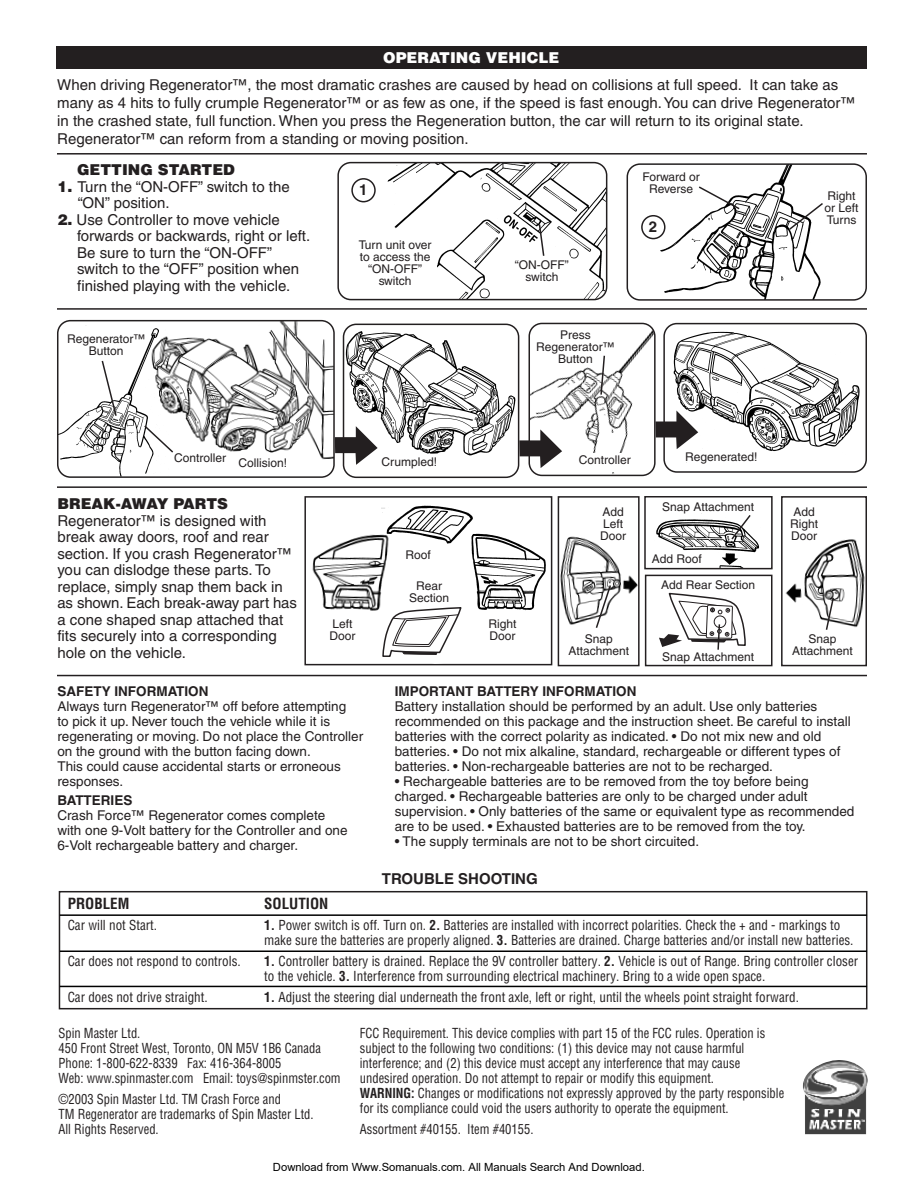
<style>
.page{position:relative;width:918px;height:1188px;background:#fff}
.page>*{position:absolute;margin:0;border:0;box-sizing:border-box;transform-origin:0 0}
.t1{font:15px/16.5px "Helvetica";color:#231f20}
.t2{font:900 15px "Helvetica";color:#231f20}
.t3{font:700 15px "Helvetica";color:#231f20}
.t4{font:900 15px "Helvetica";color:#fff}
.t5{font:700 condensed 15px "Helvetica";color:#231f20}
.t6{font:13.5px/15px "Helvetica";color:#231f20}
.t7{font:condensed 13.5px/15px "Helvetica";color:#231f20;scale:.93 1}
.t8{font:condensed 13.5px/15px "Helvetica";color:#231f20}
.t9{font:700 13.5px "Helvetica";color:#231f20}
.t10{font:12px/12px "Helvetica";color:#231f20;text-align:center}
.t11{font:11.25px "Arial";color:#000}
.t12{font:700 condensed 3px "Helvetica";color:#fff;scale:1.05 1}
.s1{font-weight:900}
.s2{font-weight:700}
</style>
<div class="page">
<div style="left:304px;top:496px;width:248px;height:169px;border:2px solid #231f20"></div>
<img style="left:381px;top:505px;width:99px;height:39px">
<hr style="left:57px;top:153px;width:810px;height:2px;background:#231f20">
<hr style="left:57px;top:308px;width:810px;height:2px;background:#231f20">
<svg style="left:64px;top:320px;width:271px;height:158px"></svg>
<hr style="left:57px;top:486px;width:810px;height:2px;background:#231f20">
<img style="left:561px;top:536px;width:76px;height:89px">
<div style="left:558px;top:496px;width:82px;height:170px;border:2px solid #231f20"></div>
<hr style="left:57px;top:675px;width:810px;height:1px;background:#231f20">
<svg style="left:627px;top:163px;width:240px;height:138px"></svg>
<img style="left:57px;top:320px;width:113px;height:156px">
<img style="left:469px;top:534px;width:77px;height:77px">
<img style="left:312px;top:533px;width:78px;height:78px">
<div style="left:645px;top:575px;width:127px;height:91px;border:2px solid #231f20"></div>
<img style="left:656px;top:513px;width:103px;height:53px">
<div style="left:644px;top:496px;width:129px;height:73px;border:2px solid #231f20"></div>
<img style="left:785px;top:539px;width:79px;height:89px">
<div style="left:781px;top:496px;width:86px;height:170px;border:2px solid #231f20"></div>
<svg style="left:335px;top:323px;width:532px;height:155px"></svg>
<svg style="left:337px;top:162px;width:270px;height:138px"></svg>
<svg style="left:143px;top:424px;width:32px;height:30px"></svg>
<svg style="left:101px;top:359px;width:17px;height:59px"></svg>
<svg style="left:730px;top:513px;width:22px;height:28px"></svg>
<svg style="left:825px;top:596px;width:10px;height:34px"></svg>
<svg style="left:595px;top:584px;width:17px;height:44px"></svg>
<div style="left:57px;top:46px;width:810px;height:22px;background:#231f20"></div>
<div style="left:59px;top:891px;width:808px;height:118px;border:2px solid #231f20"></div>
<hr style="left:60px;top:914px;width:807px;height:2px;background:#000">
<hr style="left:60px;top:951px;width:807px;height:1px;background:#000">
<hr style="left:60px;top:986px;width:807px;height:1px;background:#000">
<img style="left:803px;top:1060px;width:65px;height:74px">
<svg style="left:382px;top:593px;width:92px;height:71px"></svg>
<svg style="left:659px;top:594px;width:87px;height:56px"></svg>
<p class="t4" style="left:383px;top:48px;width:178px">OPERATING VEHICLE</p>
<p class="t1" style="left:57px;top:75px;width:800px;line-height:18px">When driving Regenerator™, the most dramatic crashes are caused by head on collisions at full speed. It can take as many as 4 hits to fully crumple Regenerator™ or as few as one, if the speed is fast enough.You can drive Regenerator™ in the crashed state, full function. When you press the Regeneration button, the car will return to its original state.<br>Regenerator™ can reform from a standing or moving position.</p>
<p class="t2" style="left:77px;top:160px;width:159px">GETTING STARTED</p>
<p class="t1" style="left:78px;top:178px;width:214px;text-indent:-20px"><span class="s1">1.</span> Turn the “ON-OFF” switch to the “ON” position.</p>
<p class="t1" style="left:77px;top:211px;width:235px;text-indent:-20px"><span class="s1">2.</span> Use Controller to move vehicle forwards or backwards, right or left.<br>Be sure to turn the “ON-OFF” switch to the “OFF” position when finished playing with the vehicle.</p>
<p class="t10" style="left:642px;top:171px;width:59px">Forward or<br>Reverse</p>
<p class="t3" style="left:359px;top:181px;width:10px">1</p>
<p class="t10" style="left:825px;top:190px;width:36px;text-align:left">Right or Left<br>Turns</p>
<p class="t3" style="left:649px;top:218px;width:10px">2</p>
<p class="t10" style="left:359px;top:239px;width:74px">Turn unit over to access the “ON-OFF” switch</p>
<p class="t10" style="left:515px;top:258px;width:55px">“ON-OFF” switch</p>
<p class="t10" style="left:67px;top:333px;width:80px">Regenerator™<br>Button</p>
<p class="t10" style="left:536px;top:329px;width:80px">Press<br>Regenerator™<br>Button</p>
<p class="t10" style="left:174px;top:452px;width:54px">Controller</p>
<p class="t10" style="left:238px;top:457px;width:50px">Collision!</p>
<p class="t10" style="left:382px;top:456px;width:57px">Crumpled!</p>
<p class="t10" style="left:579px;top:454px;width:54px">Controller</p>
<p class="t10" style="left:685px;top:451px;width:74px">Regenerated!</p>
<p class="t2" style="left:57px;top:494px;width:172px">BREAK-AWAY PARTS</p>
<p class="t1" style="left:57px;top:512px;width:241px">Regenerator™ is designed with break away doors, roof and rear section. If you crash Regenerator™ you can dislodge these parts. To replace, simply snap them back in as shown. Each break-away part has a cone shaped snap attached that fits securely into a corresponding hole on the vehicle.</p>
<p class="t10" style="left:329px;top:618px;width:28px;text-align:left">Left<br>Door</p>
<p class="t10" style="left:406px;top:548px;width:27px">Roof</p>
<p class="t10" style="left:409px;top:579px;width:42px">Rear<br>Section</p>
<p class="t10" style="left:489px;top:618px;width:30px;text-align:left">Right<br>Door</p>
<p class="t10" style="left:662px;top:500px;width:94px">Snap Attachment</p>
<p class="t10" style="left:600px;top:505px;width:28px;text-align:left">Add<br>Left<br>Door</p>
<p class="t10" style="left:790px;top:505px;width:30px;text-align:left">Add<br>Right<br>Door</p>
<p class="t10" style="left:652px;top:553px;width:52px">Add Roof</p>
<p class="t10" style="left:661px;top:579px;width:96px">Add Rear Section</p>
<p class="t10" style="left:568px;top:633px;width:62px">Snap<br>Attachment</p>
<p class="t10" style="left:792px;top:633px;width:62px">Snap<br>Attachment</p>
<p class="t10" style="left:662px;top:651px;width:94px">Snap Attachment</p>
<p class="t9" style="left:57px;top:683px;width:153px">SAFETY INFORMATION</p>
<p class="t6" style="left:57px;top:698px;width:307px">Always turn Regenerator™ off before attempting<br>to pick it up. Never touch the vehicle while it is regenerating or moving. Do not place the Controller on the ground with the button facing down.<br>This could cause accidental starts or erroneous responses.</p>
<p class="t9" style="left:57px;top:792px;width:76px">BATTERIES</p>
<p class="t6" style="left:57px;top:808px;width:292px">Crash Force™ Regenerator comes complete with one 9-Volt battery for the Controller and one<br>6-Volt rechargeable battery and charger.</p>
<p class="t9" style="left:395px;top:683px;width:243px">IMPORTANT BATTERY INFORMATION</p>
<p class="t6" style="left:395px;top:698px;width:458px">Battery installation should be performed by an adult. Use only batteries recommended on this package and the instruction sheet. Be careful to install batteries with the correct polarity as indicated. • Do not mix new and old batteries. • Do not mix alkaline, standard, rechargeable or different types of batteries. • Non-rechargeable batteries are not to be recharged.</p>
<p class="t6" style="left:395px;top:773px;width:461px">• Rechargeable batteries are to be removed from the toy before being charged. • Rechargeable batteries are only to be charged under adult supervision. • Only batteries of the same or equivalent type as recommended are to be used. • Exhausted batteries are to be removed from the toy.</p>
<p class="t6" style="left:395px;top:833px;width:306px">• The supply terminals are not to be short circuited.</p>
<p class="t3" style="left:382px;top:870px;width:157px">TROUBLE SHOOTING</p>
<p class="t5" style="left:68px;top:895px;width:63px">PROBLEM</p>
<p class="t8" style="left:68px;top:918px;width:91px">Car will not Start.</p>
<p class="t8" style="left:68px;top:954px;width:175px">Car does not respond to controls.</p>
<p class="t8" style="left:68px;top:990px;width:141px">Car does not drive straight.</p>
<p class="t7" style="left:59px;top:1026px;width:305px">Spin Master Ltd.<br>450 Front Street West, Toronto, ON M5V 1B6 Canada Phone: 1-800-622-8339 Fax: 416-364-8005<br>Web: www.spinmaster.com Email: toys@spinmster.com</p>
<p class="t7" style="left:59px;top:1092px;width:276px">©2003 Spin Master Ltd. TM Crash Force and<br>TM Regenerator are trademarks of Spin Master Ltd.<br>All Rights Reserved.</p>
<p class="t5" style="left:264px;top:895px;width:66px">SOLUTION</p>
<p class="t8" style="left:264px;top:918px;width:591px"><span class="s2">1.</span> Power switch is off. Turn on. <span class="s2">2.</span> Batteries are installed with incorrect polarities. Check the + and - markings to make sure the batteries are properly aligned. <span class="s2">3.</span> Batteries are drained. Charge batteries and/or install new batteries.</p>
<p class="t8" style="left:264px;top:954px;width:596px"><span class="s2">1.</span> Controller battery is drained. Replace the 9V controller battery. <span class="s2">2.</span> Vehicle is out of Range. Bring controller closer to the vehicle. <span class="s2">3.</span> Interference from surrounding electrical machinery. Bring to a wide open space.</p>
<p class="t8" style="left:264px;top:990px;width:536px"><span class="s2">1.</span> Adjust the steering dial underneath the front axle, left or right, until the wheels point straight forward.</p>
<p class="t7" style="left:360px;top:1026px;width:458px">FCC Requirement. This device complies with part 15 of the FCC rules. Operation is subject to the following two conditions: (1) this device may not cause harmful interference; and (2) this device must accept any interference that may cause undesired operation. Do not attempt to repair or modify this equipment.<br><span class="s2">WARNING:</span> Changes or modifications not expressly approved by the party responsible for its compliance could void the users authority to operate the equipment.</p>
<p class="t7" style="left:360px;top:1122px;width:188px">Assortment #40155. Item #40155.</p>
<p class="t12" style="left:861px;top:1119px;width:5px">TM</p>
<p class="t11" style="left:273px;top:1160px;width:373px">Download from Www.Somanuals.com. All Manuals Search And Download.</p>
</div>
